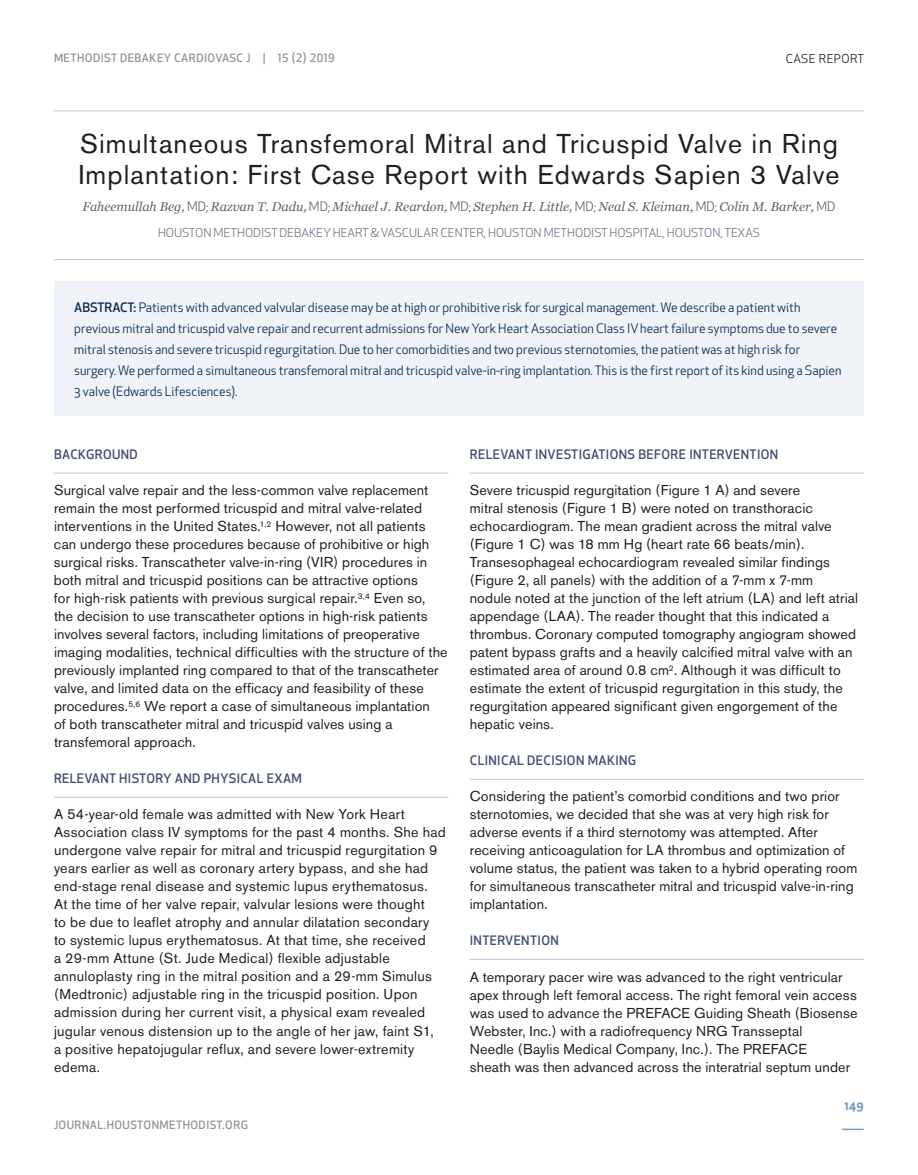
<style>
.page{position:relative;width:918px;height:1175px;background:#fff}
.page>*{position:absolute;margin:0;border:0;box-sizing:border-box;transform-origin:0 0}
.t1{font:27px/31.5px "Akzidenz Grotesk BE";letter-spacing:.04em;color:#231f20}
.t2{font:14.25px/18px "Akzidenz Grotesk BE";letter-spacing:.01em;color:#231f20}
.t3{font:12.75px/21px "Apex New";color:#0e2b51}
.t4{font:500 12.75px "Apex New";letter-spacing:.03em;color:#434d6e}
.t5{font:italic 12.75px "Georgia";color:#636366}
.t6{font:12px "Apex New";color:#727791}
.t7{font:12px "Apex New";letter-spacing:.04em;color:#231f20}
.t8{font:700 12px "Apex New";color:#7b9fc3}
.t9{font:500 11.25px "Apex New";letter-spacing:.04em;color:#939598}
.s1{font-family:"Apex New";font-style:normal}
.s2{font-weight:500}
</style>
<div class="page">
<hr style="left:842px;top:1128px;width:22px;height:2px;background:#7b9fc3">
<hr style="left:54px;top:110px;width:810px;height:1px;background:#b8c8de">
<hr style="left:54px;top:473px;width:394px;height:1px;background:#b8c8de">
<hr style="left:54px;top:797px;width:394px;height:1px;background:#b8c8de">
<hr style="left:470px;top:473px;width:394px;height:1px;background:#b8c8de">
<hr style="left:470px;top:779px;width:394px;height:1px;background:#b8c8de">
<hr style="left:470px;top:959px;width:394px;height:1px;background:#b8c8de">
<hr style="left:54px;top:259px;width:810px;height:1px;background:#b8c8de">
<div style="left:54px;top:282px;width:810px;height:134px;background:#eff3f7"></div>
<p class="t9" style="left:54px;top:51px;width:282px">METHODIST DEBAKEY CARDIOVASC J | 15 (2) 2019</p>
<p class="t7" style="left:786px;top:51px;width:80px">CASE REPORT</p>
<h1 class="t1" style="left:78px;top:127px;width:763px">Simultaneous Transfemoral Mitral and Tricuspid Valve in Ring<br>Implantation: First Case Report with Edwards Sapien 3 Valve</h1>
<p class="t5" style="left:82px;top:198px;width:755px">Faheemullah Beg, <span class="s1">MD;</span> Razvan T. Dadu, <span class="s1">MD;</span> Michael J. Reardon, <span class="s1">MD;</span> Stephen H. Little, <span class="s1">MD;</span> Neal S. Kleiman, <span class="s1">MD;</span> Colin M. Barker, <span class="s1">MD</span></p>
<p class="t6" style="left:158px;top:225px;width:603px">HOUSTON METHODIST DEBAKEY HEART &amp; VASCULAR CENTER, HOUSTON METHODIST HOSPITAL, HOUSTON, TEXAS</p>
<p class="t3" style="left:74px;top:296px;width:769px"><span class="s2">ABSTRACT:</span> Patients with advanced valvular disease may be at high or prohibitive risk for surgical management. We describe a patient with previous mitral and tricuspid valve repair and recurrent admissions for New York Heart Association Class IV heart failure symptoms due to severe mitral stenosis and severe tricuspid regurgitation. Due to her comorbidities and two previous sternotomies, the patient was at high risk for surgery. We performed a simultaneous transfemoral mitral and tricuspid valve-in-ring implantation. This is the first report of its kind using a Sapien 3 valve (Edwards Lifesciences).</p>
<p class="t4" style="left:54px;top:446px;width:85px">BACKGROUND</p>
<p class="t2" style="left:54px;top:481px;width:395px">Surgical valve repair and the less-common valve replacement remain the most performed tricuspid and mitral valve-related interventions in the United States.<sup>1,2</sup> However, not all patients can undergo these procedures because of prohibitive or high surgical risks. Transcatheter valve-in-ring (VIR) procedures in both mitral and tricuspid positions can be attractive options<br>for high-risk patients with previous surgical repair.<sup>3,4</sup> Even so, the decision to use transcatheter options in high-risk patients involves several factors, including limitations of preoperative imaging modalities, technical difficulties with the structure of the previously implanted ring compared to that of the transcatheter valve, and limited data on the efficacy and feasibility of these procedures.<sup>5,6</sup> We report a case of simultaneous implantation<br>of both transcatheter mitral and tricuspid valves using a transfemoral approach.</p>
<p class="t4" style="left:54px;top:770px;width:249px">RELEVANT HISTORY AND PHYSICAL EXAM</p>
<p class="t2" style="left:54px;top:805px;width:393px">A 54-year-old female was admitted with New York Heart Association class IV symptoms for the past 4 months. She had undergone valve repair for mitral and tricuspid regurgitation 9 years earlier as well as coronary artery bypass, and she had end-stage renal disease and systemic lupus erythematosus.<br>At the time of her valve repair, valvular lesions were thought<br>to be due to leaflet atrophy and annular dilatation secondary<br>to systemic lupus erythematosus. At that time, she received<br>a 29-mm Attune (St. Jude Medical) flexible adjustable annuloplasty ring in the mitral position and a 29-mm Simulus (Medtronic) adjustable ring in the tricuspid position. Upon admission during her current visit, a physical exam revealed jugular venous distension up to the angle of her jaw, faint S1,<br>a positive hepatojugular reflux, and severe lower-extremity edema.</p>
<p class="t9" style="left:54px;top:1117px;width:196px">JOURNAL.HOUSTONMETHODIST.ORG</p>
<p class="t4" style="left:470px;top:446px;width:310px">RELEVANT INVESTIGATIONS BEFORE INTERVENTION</p>
<p class="t2" style="left:470px;top:481px;width:390px">Severe tricuspid regurgitation (Figure 1 A) and severe<br>mitral stenosis (Figure 1 B) were noted on transthoracic echocardiogram. The mean gradient across the mitral valve (Figure 1 C) was 18 mm Hg (heart rate 66 beats/min).<br>Transesophageal echocardiogram revealed similar findings (Figure 2, all panels) with the addition of a 7-mm x 7-mm nodule noted at the junction of the left atrium (LA) and left atrial appendage (LAA). The reader thought that this indicated a thrombus. Coronary computed tomography angiogram showed patent bypass grafts and a heavily calcified mitral valve with an estimated area of around 0.8 cm<sup>2</sup>. Although it was difficult to estimate the extent of tricuspid regurgitation in this study, the regurgitation appeared significant given engorgement of the hepatic veins.</p>
<p class="t4" style="left:470px;top:752px;width:168px">CLINICAL DECISION MAKING</p>
<p class="t2" style="left:470px;top:787px;width:389px">Considering the patient’s comorbid conditions and two prior sternotomies, we decided that she was at very high risk for adverse events if a third sternotomy was attempted. After receiving anticoagulation for LA thrombus and optimization of volume status, the patient was taken to a hybrid operating room for simultaneous transcatheter mitral and tricuspid valve-in-ring implantation.</p>
<p class="t4" style="left:470px;top:932px;width:90px">INTERVENTION</p>
<p class="t2" style="left:470px;top:967px;width:389px">A temporary pacer wire was advanced to the right ventricular apex through left femoral access. The right femoral vein access was used to advance the PREFACE Guiding Sheath (Biosense Webster, Inc.) with a radiofrequency NRG Transseptal<br>Needle (Baylis Medical Company, Inc.). The PREFACE<br>sheath was then advanced across the interatrial septum under</p>
<p class="t8" style="left:845px;top:1097px;width:21px">149</p>
</div>
